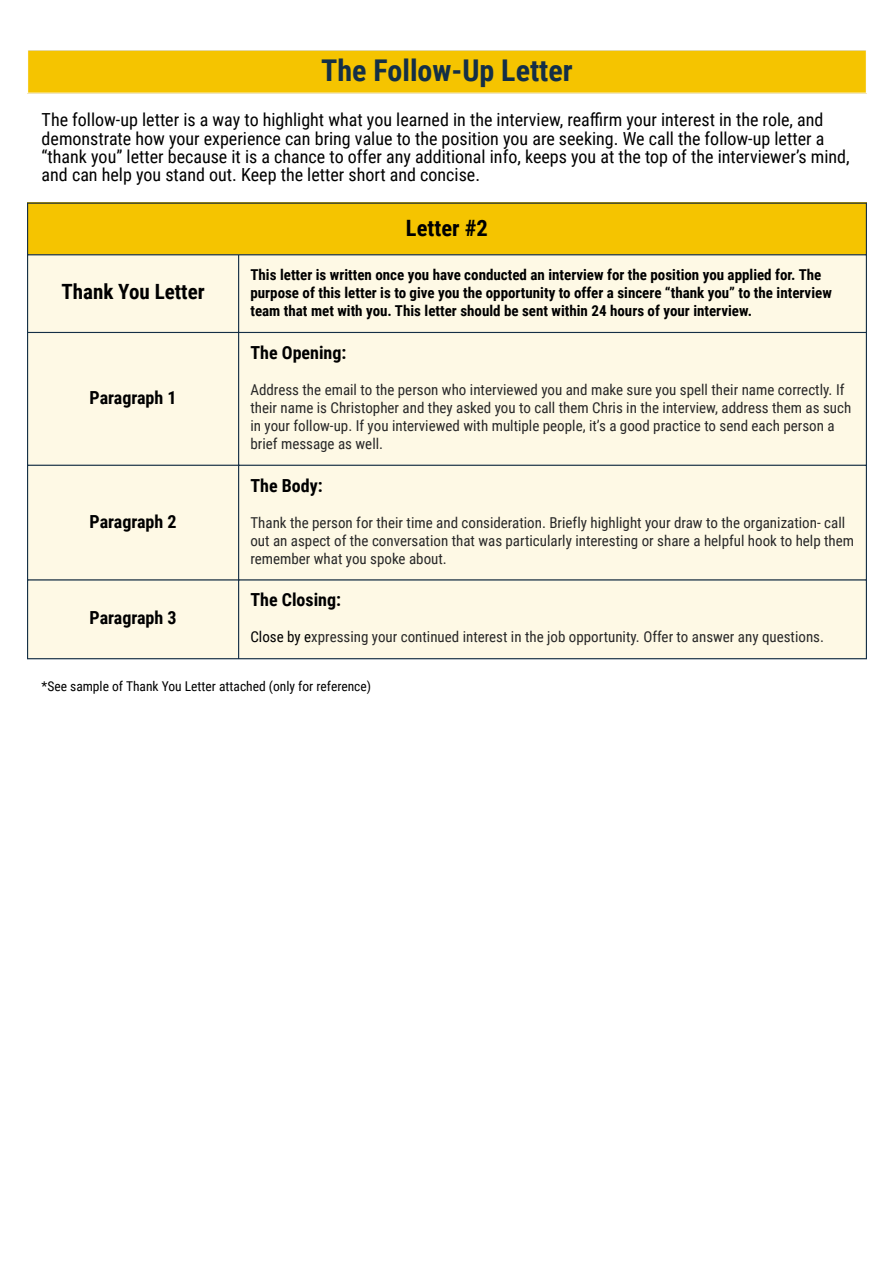
<style>
.page{position:relative;width:894px;height:1263px;background:#fff}
.page>*{position:absolute;margin:0;border:0;box-sizing:border-box;transform-origin:0 0}
.t1{font:700 30px "Roboto Condensed";color:#142f46}
.t2{font:700 22.5px "Roboto Condensed";color:#000}
.t3{font:700 21px "Roboto Condensed";color:#000}
.t4{font:18px/18.3px "Roboto Condensed";color:#000}
.t5{font:700 18px "Roboto Condensed";color:#000}
.t6{font:15px/18px "Roboto Condensed";color:#282828}
.t7{font:700 15px/18px "Roboto Condensed";color:#000}
.t8{font:13.5px "Roboto Condensed";color:#000}
.s1{color:#000}
</style>
<div class="page">
<div style="left:27px;top:50px;width:839px;height:43px;background:#f5c400"></div>
<hr style="left:27px;top:51px;width:1px;height:42px;background:#fff">
<hr style="left:865px;top:51px;width:1px;height:42px;background:#fff">
<hr style="left:27px;top:50px;width:839px;height:1px;background:#fff">
<div style="left:27px;top:203px;width:839px;height:52px;background:#f5c400"></div>
<div style="left:28px;top:255px;width:837px;height:403px;background:#fef9e5"></div>
<hr style="left:27px;top:204px;width:1px;height:454px;background:#142f46">
<hr style="left:238px;top:255px;width:1px;height:403px;background:#142f46">
<hr style="left:865px;top:204px;width:1px;height:454px;background:#142f46">
<hr style="left:27px;top:202px;width:839px;height:2px;background:#142f46">
<hr style="left:27px;top:254px;width:839px;height:1px;background:#142f46">
<hr style="left:27px;top:332px;width:839px;height:1px;background:#142f46">
<hr style="left:27px;top:465px;width:839px;height:1px;background:#142f46">
<hr style="left:27px;top:579px;width:839px;height:2px;background:#142f46">
<hr style="left:27px;top:658px;width:839px;height:1px;background:#142f46">
<p class="t1" style="left:321px;top:53px;width:253px">The Follow-Up Letter</p>
<p class="t4" style="left:42px;top:111px;width:809px">The follow-up letter is a way to highlight what you learned in the interview, reaffi rm your interest in the role, and demonstrate how your experience can bring value to the position you are seeking. We call the follow-up letter a “thank you” letter because it is a chance to offer any additional info, keeps you at the top of the interviewer’s mind, and can help you stand out. Keep the letter short and concise.</p>
<p class="t3" style="left:61px;top:280px;width:145px">Thank You Letter</p>
<p class="t5" style="left:90px;top:387px;width:88px">Paragraph 1</p>
<p class="t5" style="left:89px;top:511px;width:89px">Paragraph 2</p>
<p class="t5" style="left:89px;top:608px;width:89px">Paragraph 3</p>
<p class="t2" style="left:406px;top:215px;width:83px">Letter #2</p>
<p class="t7" style="left:250px;top:266px;width:582px">This letter is written once you have conducted an interview for the position you applied for. The purpose of this letter is to give you the opportunity to offer a sincere “thank you” to the interview team that met with you. This letter should be sent within 24 hours of your interview.</p>
<h1 class="t5" style="left:250px;top:342px;width:97px">The Opening:</h1>
<p class="t6" style="left:250px;top:381px;width:602px">Address the email to the person who interviewed you and make sure you spell their name correctly. If their name is Christopher and they asked you to call them Chris in the interview, address them as such in your follow-up. If you interviewed with multiple people, it’s a good practice to send each person a brief message as well.</p>
<h1 class="t5" style="left:250px;top:475px;width:74px">The Body:</h1>
<p class="t6" style="left:250px;top:514px;width:605px">Thank the person for their time and consideration. Briefly highlight your draw to the organization- call out an aspect of the conversation that was particularly interesting or share a helpful hook to help them remember what you spoke about.</p>
<h1 class="t5" style="left:250px;top:590px;width:92px">The Closing:</h1>
<p class="t6" style="left:250px;top:628px;width:575px"><span class="s1">Close by e</span>xpressing your continued interest in the job opportunity. Offer to answer any questions.</p>
<p class="t8" style="left:42px;top:678px;width:331px">*See sample of Thank You Letter attached (only for reference)</p>
</div>
